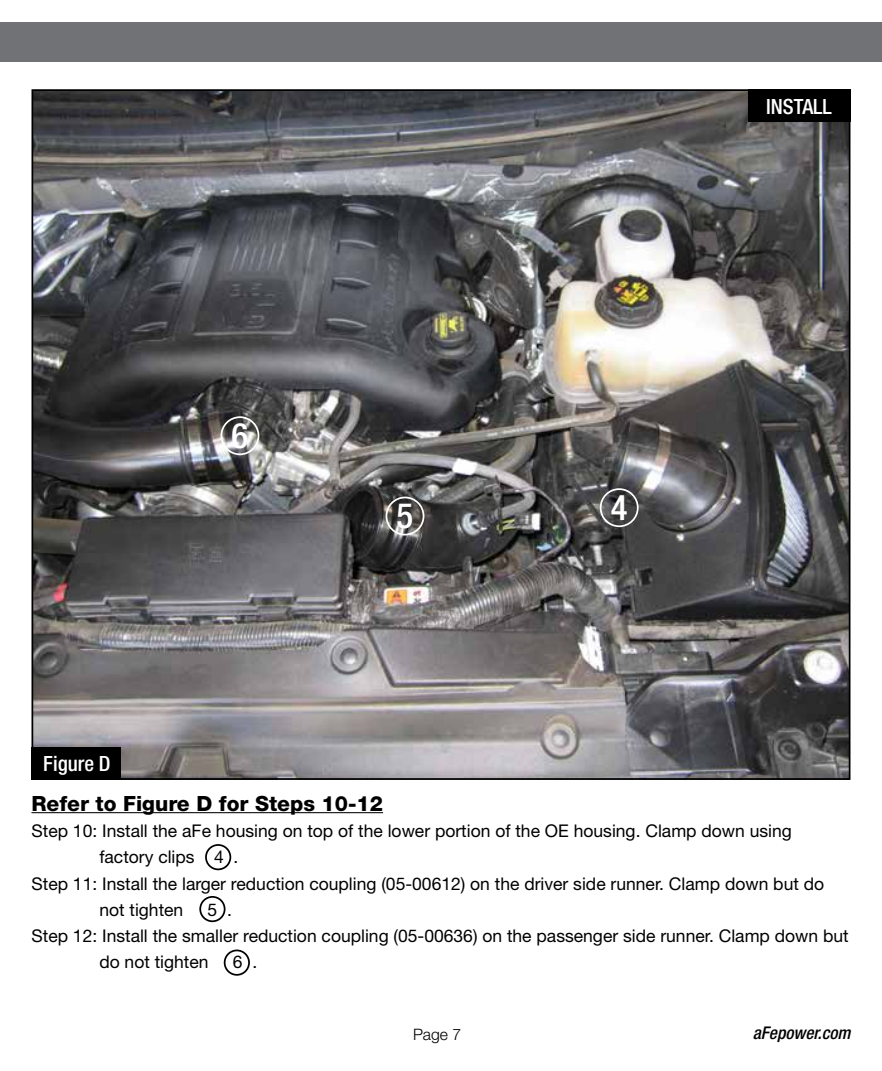
<style>
.page{position:relative;width:882px;height:1071px;background:#fff}
.page>*{position:absolute;margin:0;border:0;box-sizing:border-box;transform-origin:0 0}
.t1{font:500 condensed 35px "Helvetica Neue";color:#fff}
.t2{font:800 21px "Helvetica Neue";color:#000}
.t3{font:500 condensed 21px "Helvetica Neue";color:#fff}
.t4{font:17.5px "Helvetica Neue";color:#000}
.t5{font:italic 500 condensed 17.5px "Helvetica Neue";color:#000}
.t6{font:300 15.75px "Helvetica Neue";color:#000}
</style>
<div class="page">
<img style="left:35px;top:92px;width:812px;height:685px">
<div style="left:0;top:23px;width:882px;height:39px;background:#717275"></div>
<hr style="left:32px;top:812px;width:351px;height:1px;background:#000">
<div style="left:32px;top:747px;width:89px;height:33px;background:#000"></div>
<div style="left:748px;top:89px;width:102px;height:33px;background:#000"></div>
<div style="left:600px;top:488px;width:39px;height:39px;border:2px solid #fff;border-radius:50%"></div>
<div style="left:386px;top:497px;width:38px;height:39px;border:2px solid #fff;border-radius:50%"></div>
<div style="left:221px;top:416px;width:38px;height:39px;border:2px solid #fff;border-radius:50%"></div>
<div style="left:205px;top:844px;width:26px;height:26px;border:2px solid #000;border-radius:50%"></div>
<div style="left:199px;top:896px;width:27px;height:26px;border:2px solid #000;border-radius:50%"></div>
<div style="left:224px;top:950px;width:26px;height:26px;border:2px solid #000;border-radius:50%"></div>
<h1 class="t1" style="left:232px;top:414px;width:18px">6</h1>
<p class="t3" style="left:43px;top:751px;width:69px">Figure D</p>
<p class="t3" style="left:766px;top:94px;width:67px">INSTALL</p>
<h1 class="t1" style="left:397px;top:495px;width:18px">5</h1>
<h1 class="t1" style="left:611px;top:486px;width:18px">4</h1>
<p class="t2" style="left:32px;top:791px;width:353px">Refer to Figure D for Steps 10-12</p>
<p class="t4" style="left:32px;top:820px;width:762px">Step 10: Install the aFe housing on top of the lower portion of the OE housing. Clamp down using</p>
<p class="t4" style="left:99px;top:847px;width:141px">factory clips 4 .</p>
<p class="t4" style="left:32px;top:873px;width:794px">Step 11: Install the larger reduction coupling (05-00612) on the driver side runner. Clamp down but do</p>
<p class="t4" style="left:99px;top:899px;width:85px">not tighten</p>
<p class="t4" style="left:208px;top:899px;width:26px">5 .</p>
<p class="t4" style="left:32px;top:925px;width:819px">Step 12: Install the smaller reduction coupling (05-00636) on the passenger side runner. Clamp down but</p>
<p class="t4" style="left:99px;top:952px;width:111px">do not tighten</p>
<p class="t4" style="left:233px;top:952px;width:26px">6 .</p>
<p class="t6" style="left:413px;top:1024px;width:50px">Page 7</p>
<p class="t5" style="left:753px;top:1023px;width:99px">aFepower.com</p>
</div>
